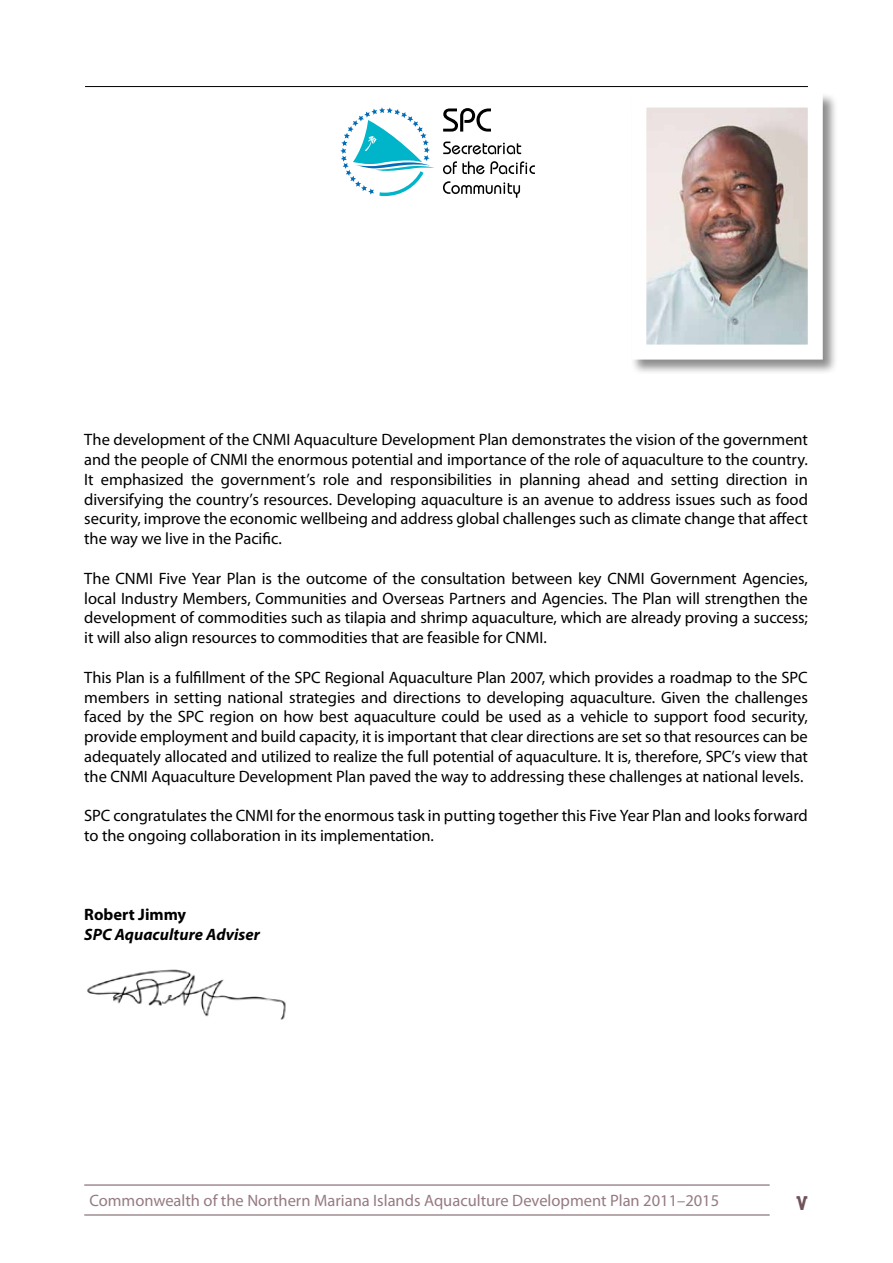
<style>
.page{position:relative;width:893px;height:1263px;background:#fff}
.page>*{position:absolute;margin:0;border:0;box-sizing:border-box;transform-origin:0 0}
.t1{font:24px "Blue Plate Special NF";color:#71535a}
.t2{font:16.5px/19.8px "Myriad Pro";letter-spacing:-.005em;color:#000;text-align:justify}
.t3{font:16.5px "Myriad Pro";color:#957b81}
.t4{font:italic 700 16.5px "Myriad Pro";letter-spacing:.005em;color:#000}
.t5{font:700 16.5px "Myriad Pro";color:#000}
</style>
<div class="page">
<hr style="left:85px;top:86px;width:723px;height:1px;background:#000">
<hr style="left:84px;top:1185px;width:686px;height:1px;background:#71535a">
<hr style="left:84px;top:1215px;width:686px;height:1px;background:#71535a">
<div style="left:631px;top:92px;width:207px;height:283px;background:#000;opacity:.45"></div>
<img style="left:624px;top:86px;width:206px;height:281px">
<img style="left:87px;top:969px;width:199px;height:51px">
<svg style="left:443px;top:108px;width:48px;height:24px"></svg>
<svg style="left:443px;top:142px;width:78px;height:12px"></svg>
<svg style="left:443px;top:161px;width:92px;height:13px"></svg>
<svg style="left:443px;top:181px;width:77px;height:17px"></svg>
<svg style="left:340px;top:107px;width:94px;height:90px"></svg>
<p class="t2" style="left:84px;top:429px;width:725px">The development of the CNMI Aquaculture Development Plan demonstrates the vision of the government and the people of CNMI the enormous potential and importance of the role of aquaculture to the country.<br>It emphasized the government’s role and responsibilities in planning ahead and setting direction in diversifying the country’s resources. Developing aquaculture is an avenue to address issues such as food security, improve the economic wellbeing and address global challenges such as climate change that affect the way we live in the Pacific.</p>
<p class="t2" style="left:84px;top:568px;width:725px">The CNMI Five Year Plan is the outcome of the consultation between key CNMI Government Agencies, local Industry Members, Communities and Overseas Partners and Agencies. The Plan will strengthen the development of commodities such as tilapia and shrimp aquaculture, which are already proving a success; it will also align resources to commodities that are feasible for CNMI.</p>
<p class="t2" style="left:84px;top:667px;width:725px">This Plan is a fulfillment of the SPC Regional Aquaculture Plan 2007, which provides a roadmap to the SPC members in setting national strategies and directions to developing aquaculture. Given the challenges faced by the SPC region on how best aquaculture could be used as a vehicle to support food security, provide employment and build capacity, it is important that clear directions are set so that resources can be adequately allocated and utilized to realize the full potential of aquaculture. It is, therefore, SPC’s view that the CNMI Aquaculture Development Plan paved the way to addressing these challenges at national levels.</p>
<p class="t2" style="left:84px;top:806px;width:725px">SPC congratulates the CNMI for the enormous task in putting together this Five Year Plan and looks forward to the ongoing collaboration in its implementation.</p>
<p class="t5" style="left:84px;top:904px;width:103px">Robert Jimmy</p>
<p class="t4" style="left:84px;top:924px;width:177px">SPC Aquaculture Adviser</p>
<p class="t3" style="left:89px;top:1190px;width:631px">Commonwealth of the Northern Mariana Islands Aquaculture Development Plan 2011–2015</p>
<h1 class="t1" style="left:796px;top:1185px;width:13px">v</h1>
</div>
